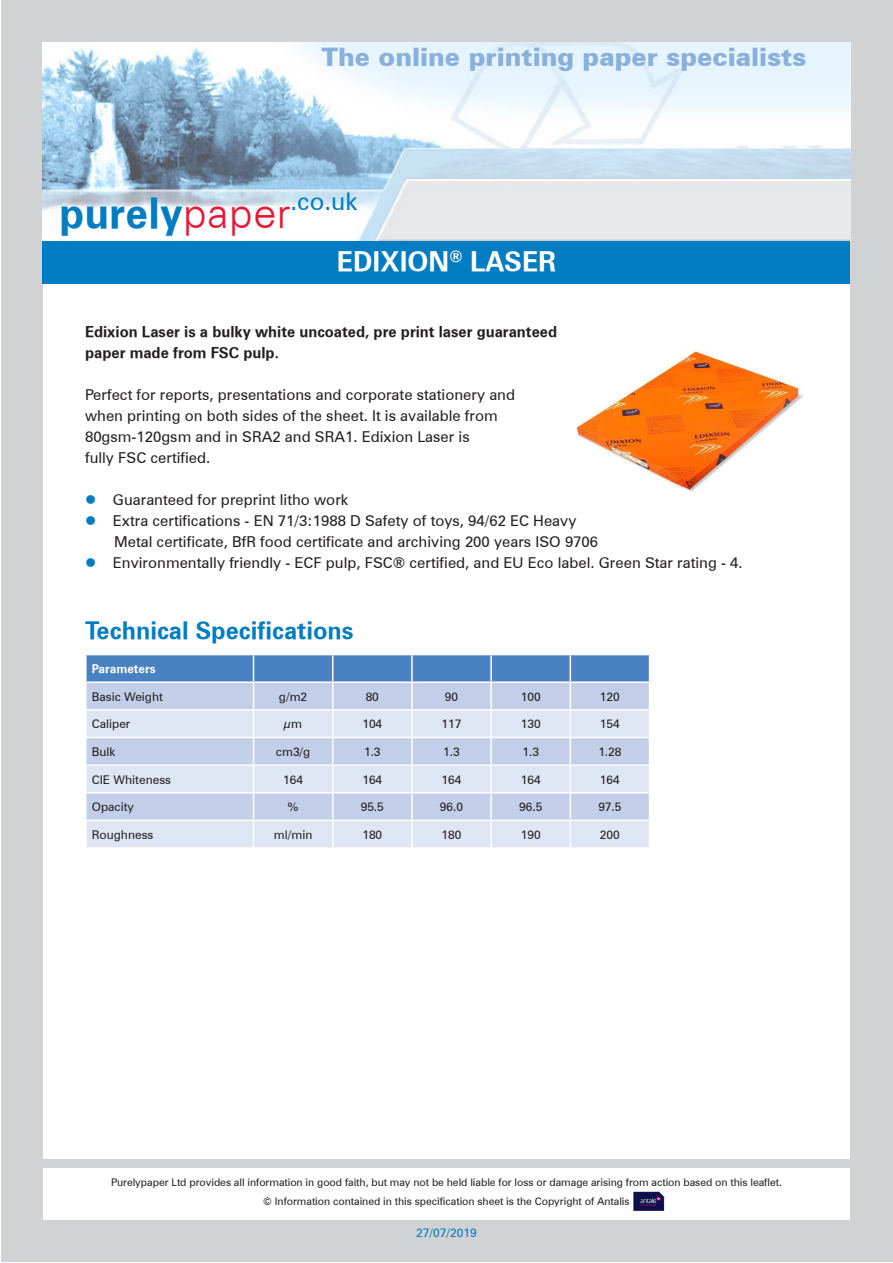
<style>
.page{position:relative;width:893px;height:1263px;background:#fff}
.page>*{position:absolute;margin:0;border:0;box-sizing:border-box;transform-origin:0 0}
.t1{font:41.55px "Zurich Bold BT";letter-spacing:.005em;color:#007cc2}
.t2{font:27px "Zurich Bold BT";color:#fff}
.t3{font:900 25.5px "Zurich BT";color:#89b0dc}
.t4{font:24px "Zurich Bold BT";color:#007cc2}
.t5{font:15px/21px "Zurich BT";color:#231f20}
.t6{font:15px/21px "Zurich Bold BT";color:#231f20}
.t7{font:12px "Zurich BT";color:#231f20}
.t8{font:12px "Zurich BT";color:#007cc2}
.t9{font:12px "Zurich Bold BT";color:#fff}
.HTML_Preformatted{font:10.5px "Zurich BT";letter-spacing:-.005em;color:#231f20}
.s1{font-family:"Zurich BT";font-weight:300;color:#e51836}
.s2{color:#007cc2}
</style>
<div class="page">
<div style="left:1px;top:1px;width:891px;height:1261px;background:#d1d2d4"></div>
<div style="left:43px;top:43px;width:807px;height:1177px;background:#fff"></div>
<img style="left:43px;top:43px;width:807px;height:198px">
<div style="left:43px;top:241px;width:807px;height:43px;background:#007cc2"></div>
<div style="left:43px;top:1159px;width:807px;height:9px;background:#d1d2d4"></div>
<img style="left:633px;top:1190px;width:33px;height:21px">
<img style="left:576px;top:350px;width:227px;height:142px">
<svg style="left:86px;top:654px;width:564px;height:193px;background:#c1cfe8"></svg>
<hr style="left:85px;top:820px;width:168px;height:1px;background:#fff">
<hr style="left:253px;top:820px;width:80px;height:1px;background:#fff">
<hr style="left:333px;top:820px;width:79px;height:1px;background:#fff">
<hr style="left:412px;top:820px;width:79px;height:1px;background:#fff">
<hr style="left:491px;top:820px;width:79px;height:1px;background:#fff">
<hr style="left:570px;top:820px;width:80px;height:1px;background:#fff">
<p class="t3" style="left:321px;top:42px;width:486px">The online printing paper specialists</p>
<p class="t1" style="left:59px;top:188px;width:300px">purely<span class="s1">paper</span><sup>.co.uk</sup></p>
<p class="t2" style="left:337px;top:245px;width:221px">EDIXION<sup>®</sup> LASer</p>
<p class="t6" style="left:85px;top:321px;width:474px">Edixion Laser is a bulky white uncoated, pre print laser guaranteed paper made from FSC pulp.</p>
<p class="t5" style="left:85px;top:384px;width:432px">Perfect for reports, presentations and corporate stationery and</p>
<p class="t5" style="left:85px;top:405px;width:414px">when printing on both sides of the sheet. It is available from</p>
<p class="t5" style="left:85px;top:426px;width:386px">80gsm-120gsm and in SRA2 and SRA1. Edixion Laser is</p>
<p class="t5" style="left:85px;top:447px;width:127px">fully FSC certified.</p>
<p class="t5" style="left:85px;top:489px;width:265px"><span class="s2">●</span> Guaranteed for preprint litho work</p>
<p class="t5" style="left:114px;top:510px;width:486px;text-indent:-29px"><span class="s2">●</span> Extra certifications - EN 71/3:1988 D Safety of toys, 94/62 EC Heavy<br>Metal certificate, BfR food certificate and archiving 200 years ISO 9706</p>
<p class="t5" style="left:85px;top:552px;width:659px"><span class="s2">●</span> Environmentally friendly - ECF pulp, FSC® certified, and EU Eco label. Green Star rating - 4.</p>
<p class="t4" style="left:85px;top:615px;width:270px">Technical Specifications</p>
<p class="t9" style="left:92px;top:661px;width:65px">Parameters</p>
<p class="t7" style="left:92px;top:689px;width:73px">Basic Weight</p>
<p class="t7" style="left:279px;top:689px;width:30px">g/m2</p>
<p class="t7" style="left:366px;top:689px;width:15px">80</p>
<p class="t7" style="left:445px;top:689px;width:15px">90</p>
<p class="t7" style="left:521px;top:689px;width:21px">100</p>
<p class="t7" style="left:600px;top:689px;width:21px">120</p>
<p class="t7" style="left:92px;top:717px;width:40px">Caliper</p>
<p class="t7" style="left:284px;top:717px;width:19px">μm</p>
<p class="t7" style="left:362px;top:717px;width:21px">104</p>
<p class="t7" style="left:442px;top:717px;width:21px">117</p>
<p class="t7" style="left:521px;top:717px;width:21px">130</p>
<p class="t7" style="left:600px;top:717px;width:21px">154</p>
<p class="t7" style="left:92px;top:744px;width:25px">Bulk</p>
<p class="t7" style="left:276px;top:744px;width:36px">cm3/g</p>
<p class="t7" style="left:364px;top:744px;width:18px">1.3</p>
<p class="t7" style="left:443px;top:744px;width:18px">1.3</p>
<p class="t7" style="left:522px;top:744px;width:18px">1.3</p>
<p class="t7" style="left:598px;top:744px;width:25px">1.28</p>
<p class="t7" style="left:92px;top:772px;width:81px">CIE Whiteness</p>
<p class="t7" style="left:283px;top:772px;width:21px">164</p>
<p class="t7" style="left:362px;top:772px;width:21px">164</p>
<p class="t7" style="left:442px;top:772px;width:21px">164</p>
<p class="t7" style="left:521px;top:772px;width:21px">164</p>
<p class="t7" style="left:600px;top:772px;width:21px">164</p>
<p class="t7" style="left:92px;top:800px;width:44px">Opacity</p>
<p class="t7" style="left:287px;top:800px;width:13px">%</p>
<p class="t7" style="left:361px;top:800px;width:25px">95.5</p>
<p class="t7" style="left:440px;top:800px;width:25px">96.0</p>
<p class="t7" style="left:519px;top:800px;width:25px">96.5</p>
<p class="t7" style="left:598px;top:800px;width:25px">97.5</p>
<p class="t7" style="left:92px;top:827px;width:63px">Roughness</p>
<p class="t7" style="left:274px;top:827px;width:40px">ml/min</p>
<p class="t7" style="left:362px;top:827px;width:21px">180</p>
<p class="t7" style="left:442px;top:827px;width:21px">180</p>
<p class="t7" style="left:521px;top:827px;width:21px">190</p>
<p class="t7" style="left:600px;top:827px;width:21px">200</p>
<p class="HTML_Preformatted" style="left:111px;top:1176px;width:672px">Purelypaper Ltd provides all information in good faith, but may not be held liable for loss or damage arising from action based on this leaflet.</p>
<p class="HTML_Preformatted" style="left:263px;top:1195px;width:368px">© Information contained in this specification sheet is the Copyright of Antalis</p>
<p class="t8" style="left:416px;top:1225px;width:62px">27/07/2019</p>
</div>
